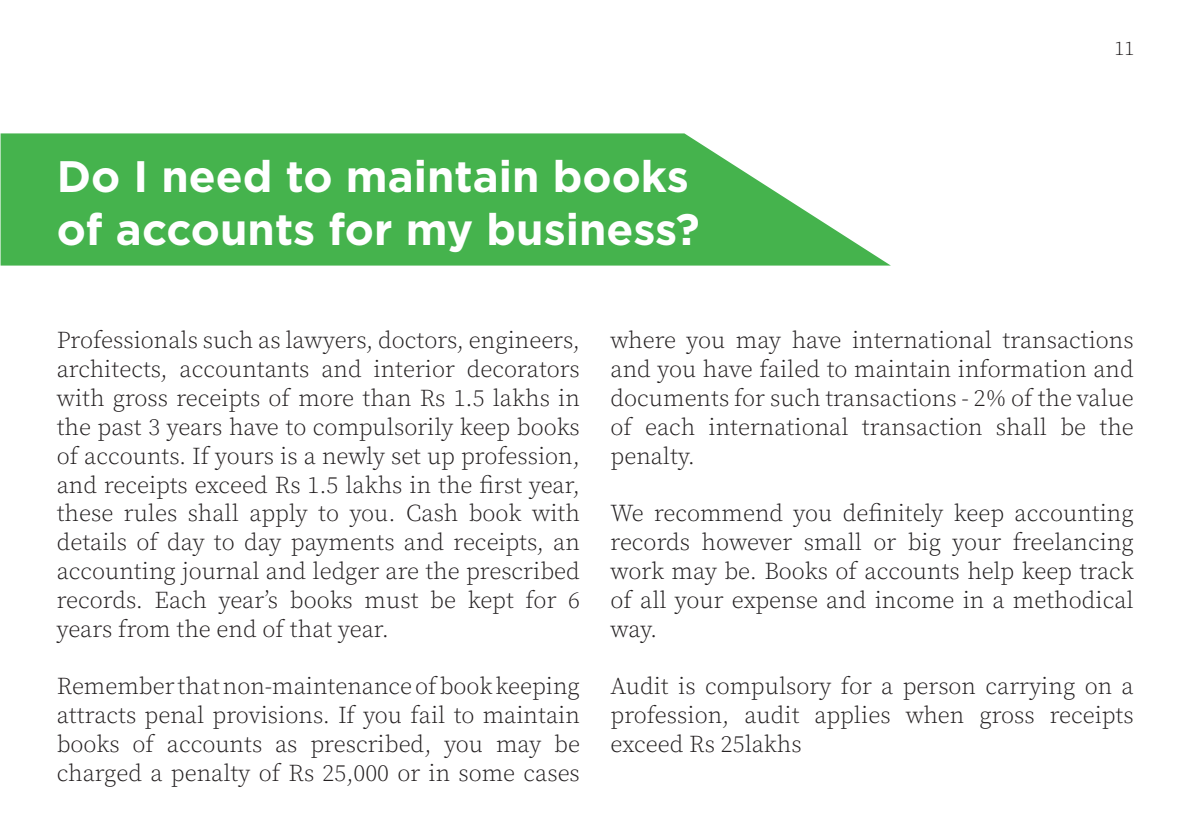
<style>
.page{position:relative;width:1191px;height:840px;background:#fff}
.page>*{position:absolute;margin:0;border:0;box-sizing:border-box;transform-origin:0 0}
.t1{font:700 44px/52.8px "Gotham";color:#fff}
.content{font:300 24px/28.8px "Source Serif Pro";color:#231f20;text-align:justify}
.content-2{font:300 24px/28.8px "Source Serif Pro";color:#201d1e;text-align:justify}
.t2{font:300 20px "Source Serif Pro";color:#231f20}
</style>
<div class="page">
<svg style="left:1px;top:133px;width:889px;height:132px;background:#5bbb62"></svg>
<p class="t1" style="left:57px;top:149px;width:644px">Do I need to maintain books of accounts for my business?</p>
<p class="t2" style="left:1114px;top:37px;width:21px">11</p>
<p class="content" style="left:57px;top:327px;width:525px">Professionals such as lawyers, doctors, engineers, architects, accountants and interior decorators with gross receipts of more than Rs 1. 5 lakhs in the past 3 years have to compulsorily keep books of accounts. If yours is a newly set up profession, and receipts exceed Rs 1. 5 lakhs in the first year, these rules shall apply to you. Cash book with details of day to day payments and receipts, an accounting journal and ledger are the prescribed records. Each year’s books must be kept for 6 years from the end of that year.</p>
<p class="content" style="left:57px;top:672px;width:525px">Remember that non-maintenance of book keeping attracts penal provisions. If you fail to maintain books of accounts as prescribed, you may be charged a penalty of Rs 25,000 or in some cases</p>
<p class="content" style="left:610px;top:327px;width:525px">where you may have international transactions and you have failed to maintain information and documents for such transactions - 2% of the value of each international transaction shall be the penalty.</p>
<p class="content-2" style="left:610px;top:499px;width:525px">We recommend you definitely keep accounting records however small or big your freelancing work may be. Books of accounts help keep track of all your expense and income in a methodical way.</p>
<p class="content" style="left:610px;top:672px;width:525px">Audit is compulsory for a person carrying on a profession, audit applies when gross receipts exceed Rs 25lakhs</p>
</div>
